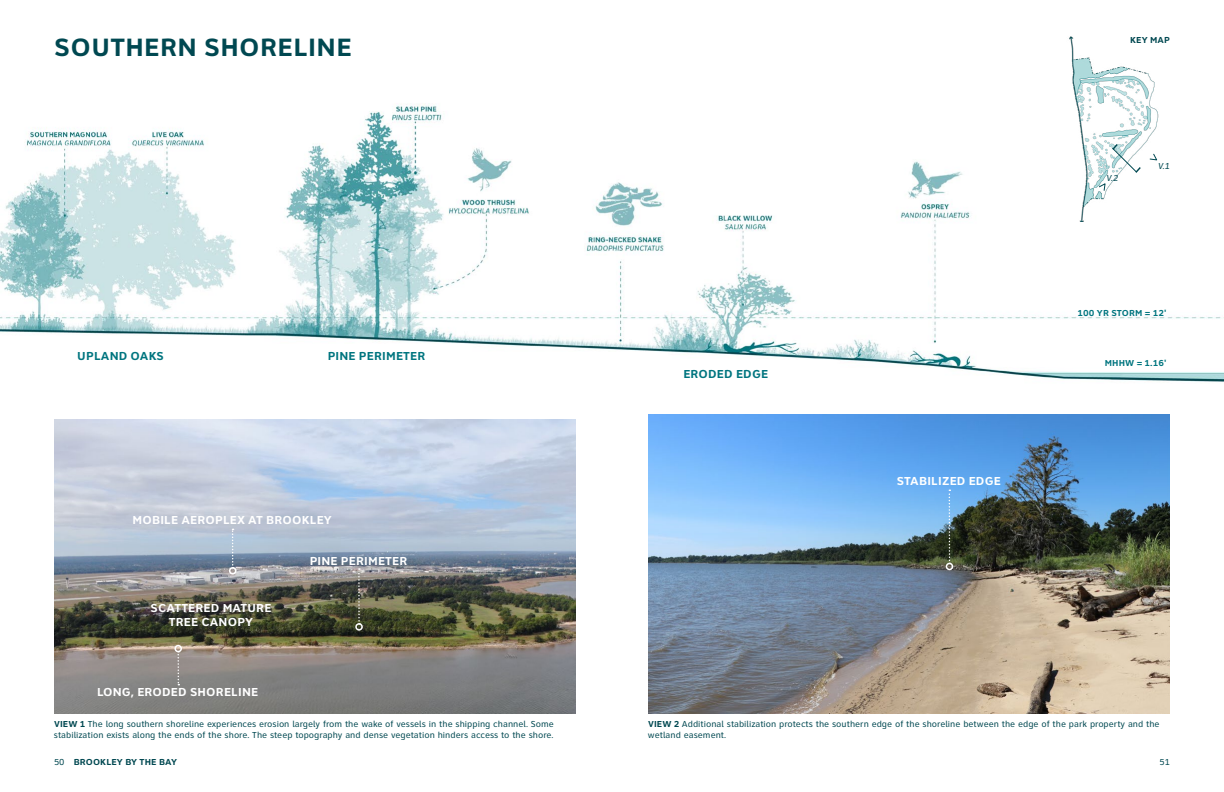
<style>
.page{position:relative;width:1224px;height:792px;background:#fff}
.page>*{position:absolute;margin:0;border:0;box-sizing:border-box;transform-origin:0 0}
.t1{font:700 26px "Clearview Text";letter-spacing:.015em;color:#004851}
.t2{font:700 12px/14.4px "Clearview Text";letter-spacing:.015em;color:#fff;text-align:center}
.t3{font:700 12px "Clearview Text";letter-spacing:.015em;color:#00757f}
.t4{font:9px/10.8px "Clearview Text";color:#004851}
.t5{font:700 9px "Clearview Text";letter-spacing:.015em;color:#004851}
.t6{font:700 9px "Clearview Text";letter-spacing:.005em;color:#00757f}
.t7{font:italic 9px "Clearview Text";color:#004851}
.s1{font-weight:700}
.s2{font-weight:400}
</style>
<div class="page">
<img style="left:0;top:104px;width:1224px;height:278px">
<img style="left:1052px;top:36px;width:109px;height:186px">
<img style="left:648px;top:414px;width:522px;height:300px">
<img style="left:54px;top:419px;width:522px;height:295px">
<svg style="left:1149px;top:153px;width:9px;height:8px"></svg>
<svg style="left:1098px;top:182px;width:8px;height:10px"></svg>
<svg style="left:1111px;top:144px;width:30px;height:30px"></svg>
<svg style="left:949px;top:490px;width:1px;height:73px"></svg>
<div style="left:946px;top:563px;width:7px;height:7px;border:2px solid #fff;border-radius:50%"></div>
<svg style="left:358px;top:568px;width:2px;height:55px"></svg>
<div style="left:355px;top:623px;width:8px;height:8px;border:2px solid #fff;border-radius:50%"></div>
<svg style="left:177px;top:652px;width:2px;height:33px"></svg>
<div style="left:174px;top:645px;width:8px;height:7px;border:2px solid #fff;border-radius:50%"></div>
<svg style="left:232px;top:529px;width:2px;height:38px"></svg>
<div style="left:229px;top:567px;width:7px;height:8px;border:2px solid #fff;border-radius:50%"></div>
<h1 class="t1" style="left:54px;top:32px;width:299px">SOUTHERN SHORELINE</h1>
<h2 class="t3" style="left:77px;top:349px;width:88px">UPLAND OAKS</h2>
<h2 class="t3" style="left:328px;top:349px;width:99px">PINE PERIMETER</h2>
<h2 class="t2" style="left:133px;top:513px;width:201px">MOBILE AEROPLEX AT BROOKLEY</h2>
<h2 class="t2" style="left:151px;top:600px;width:122px">SCATTERED MATURE<br>TREE CANOPY</h2>
<h2 class="t2" style="left:97px;top:685px;width:163px">LONG, ERODED SHORELINE</h2>
<h2 class="t2" style="left:310px;top:553px;width:99px">PINE PERIMETER</h2>
<p class="t4" style="left:54px;top:719px;width:501px"><span class="s1">VIEW 1</span> The long southern shoreline experiences erosion largely from the wake of vessels in the shipping channel. Some stabilization exists along the ends of the shore. The steep topography and dense vegetation hinders access to the shore.</p>
<p class="t5" style="left:1130px;top:35px;width:41px">KEY MAP</p>
<p class="t7" style="left:1106px;top:173px;width:14px">V.2</p>
<p class="t7" style="left:1158px;top:161px;width:14px">V.1</p>
<p class="t6" style="left:1078px;top:308px;width:90px">100 YR STORM = 12'</p>
<h2 class="t3" style="left:683px;top:367px;width:86px">ERODED EDGE</h2>
<h2 class="t2" style="left:897px;top:473px;width:106px">STABILIZED EDGE</h2>
<p class="t6" style="left:1105px;top:358px;width:63px">MHHW = 1.16'</p>
<p class="t4" style="left:648px;top:719px;width:513px"><span class="s1">VIEW 2</span> Additional stabilization protects the southern edge of the shoreline between the edge of the park property and the wetland easement.</p>
<p class="t5" style="left:54px;top:756px;width:124px"><span class="s2">50</span> BROOKLEY BY THE BAY</p>
<p class="t4" style="left:1159px;top:756px;width:12px">51</p>
</div>
